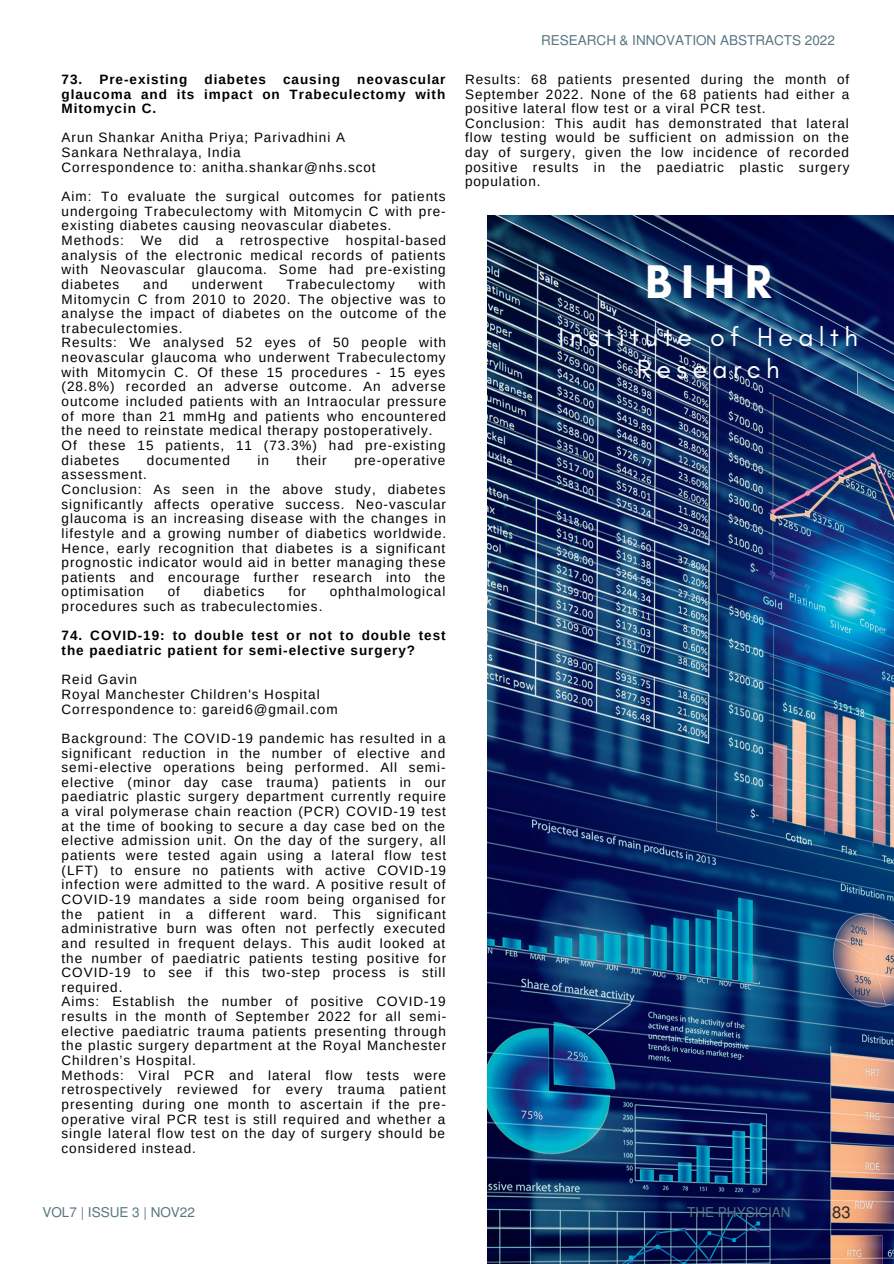
<style>
.page{position:relative;width:894px;height:1264px;background:#fff}
.page>*{position:absolute;margin:0;border:0;box-sizing:border-box;transform-origin:0 0}
.t1{font:700 48.15px "Glacial Indifference";color:#fff}
.t2{font:26.7px/31.5px "Glacial Indifference";letter-spacing:.2em;color:#fff;text-align:center}
.t3{font:16.5px "Mukti";color:#282828}
.t4{font:13.5px/14.7px "Arimo";letter-spacing:.07em;color:#000}
.t5{font:700 13.5px/14.7px "Arimo";letter-spacing:.07em;color:#000;text-align:justify}
.t6{font:13.5px "Mukti";color:#577680}
</style>
<div class="page">
<img style="left:487px;top:215px;width:406px;height:1048px">
<p class="t5" style="left:62px;top:72px;width:385px;text-indent:295px">neovascular glaucoma and its impact on Trabeculectomy with Mitomycin C.</p>
<p class="t4" style="left:62px;top:130px;width:315px">Arun Shankar Anitha Priya; Parivadhini A<br>Sankara Nethralaya, India<br>Correspondence to: anitha.shankar@nhs.scot</p>
<p class="t4" style="left:62px;top:189px;width:385px">Aim: To evaluate the surgical outcomes for patients undergoing Trabeculectomy with Mitomycin C with pre&shy;existing diabetes causing neovascular diabetes.<br>Methods:</p>
<p class="t5" style="left:62px;top:72px;width:127px">73. Pre-existing</p>
<p class="t5" style="left:204px;top:72px;width:63px">diabetes</p>
<p class="t5" style="left:283px;top:72px;width:58px">causing</p>
<p class="t4" style="left:62px;top:233px;width:386px;text-align:justify;text-indent:284px">hospital-based analysis of the electronic medical records of patients with Neovascular glaucoma. Some had pre-existing diabetes</p>
<p class="t4" style="left:141px;top:233px;width:23px">We</p>
<p class="t4" style="left:179px;top:233px;width:21px">did</p>
<p class="t4" style="left:216px;top:233px;width:9px">a</p>
<p class="t4" style="left:240px;top:233px;width:90px">retrospective</p>
<p class="t4" style="left:62px;top:277px;width:386px;text-indent:357px">with Mitomycin C from 2010 to 2020. The objective was to analyse the impact of diabetes on the outcome of the trabeculectomies.<br>Results: We analysed 52 eyes of 50 people with neovascular glaucoma who underwent Trabeculectomy with Mitomycin C. Of these 15 procedures - 15 eyes (28.8%) recorded an adverse outcome. An adverse outcome included patients with an Intraocular pressure of more than 21 mmHg and patients who encountered the need to reinstate medical therapy postoperatively.<br>Of these 15 patients, 11 (73.3%) had pre-existing diabetes</p>
<p class="t4" style="left:143px;top:277px;width:26px">and</p>
<p class="t4" style="left:192px;top:277px;width:72px">underwent</p>
<p class="t4" style="left:286px;top:277px;width:110px">Trabeculectomy</p>
<p class="t4" style="left:147px;top:452px;width:84px">documented</p>
<p class="t4" style="left:257px;top:452px;width:13px">in</p>
<p class="t4" style="left:296px;top:452px;width:32px">their</p>
<p class="t4" style="left:354px;top:452px;width:92px">pre-operative</p>
<p class="t4" style="left:62px;top:467px;width:386px">assessment.<br>Conclusion: As seen in the above study, diabetes significantly affects operative success. Neo-vascular glaucoma is an increasing disease with the changes in lifestyle and a growing number of diabetics worldwide.<br>Hence, early recognition that diabetes is a significant prognostic indicator would aid in better managing these patients and encourage further research into the optimisation</p>
<p class="t4" style="left:168px;top:584px;width:14px">of</p>
<p class="t4" style="left:204px;top:584px;width:62px">diabetics</p>
<p class="t4" style="left:288px;top:584px;width:19px">for</p>
<p class="t4" style="left:329px;top:584px;width:117px">ophthalmological</p>
<p class="t4" style="left:62px;top:599px;width:262px">procedures such as trabeculectomies.</p>
<p class="t5" style="left:62px;top:628px;width:385px">74. COVID-19: to double test or not to double test the paediatric patient for semi-elective surgery?</p>
<p class="t4" style="left:62px;top:672px;width:277px">Reid Gavin<br>Royal Manchester Children's Hospital<br>Correspondence to: gareid6@gmail.com</p>
<p class="t4" style="left:62px;top:730px;width:386px">Background: The COVID-19 pandemic has resulted in a significant reduction in the number of elective and semi-elective operations being performed. All semi&shy;elective (minor day case trauma) patients in our paediatric plastic surgery department currently require a viral polymerase chain reaction (PCR) COVID-19 test at the time of booking to secure a day case bed on the elective admission unit. On the day of the surgery, all patients were tested again using a lateral flow test (LFT) to ensure no patients with active COVID-19 infection were admitted to the ward. A positive result of COVID-19 mandates a side room being organised for the patient in a different ward. This significant administrative burn was often not perfectly executed and resulted in frequent delays. This audit looked at the number of paediatric patients testing positive for COVID-19 to see if this two-step process is still required.<br>Aims: Establish the number of positive COVID-19 results in the month of September 2022 for all semi&shy;elective paediatric trauma patients presenting through the plastic surgery department at the Royal Manchester Children’s Hospital.<br>Methods: Viral PCR and lateral flow tests were retrospectively reviewed for every trauma patient presenting during one month to ascertain if the pre&shy;operative viral PCR test is still required and whether a single lateral flow test on the day of surgery should be considered instead.</p>
<p class="t6" style="left:541px;top:31px;width:295px">RESEARCH &amp; INNOVATION ABSTRACTS 2022</p>
<p class="t4" style="left:465px;top:72px;width:386px">Results: 68 patients presented during the month of September 2022. None of the 68 patients had either a positive lateral flow test or a viral PCR test.<br>Conclusion: This audit has demonstrated that lateral flow testing would be sufficient on admission on the day of surgery, given the low incidence of recorded positive results in the paediatric plastic surgery population.</p>
<h1 class="t1" style="left:645px;top:252px;width:128px">BIHR</h1>
<h2 class="t2" style="left:558px;top:321px;width:301px">Institute of Health<br>Research</h2>
<p class="t6" style="left:42px;top:1202px;width:154px">VOL7 | ISSUE 3 | NOV22</p>
<p class="t6" style="left:687px;top:1202px;width:105px">THE PHYSICIAN</p>
<p class="t3" style="left:832px;top:1200px;width:20px">83</p>
</div>
